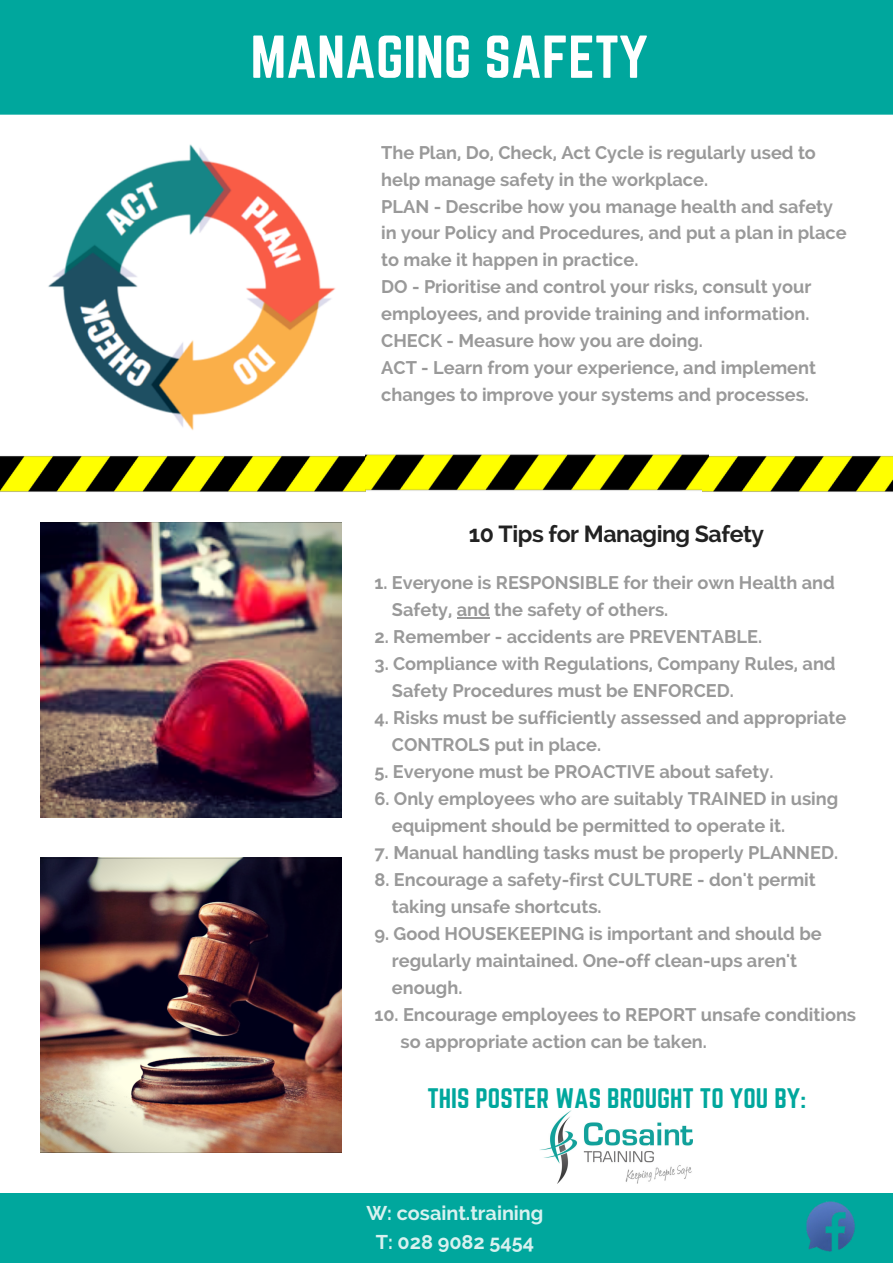
<style>
.page{position:relative;width:893px;height:1263px;background:#fff}
.page>*{position:absolute;margin:0;border:0;box-sizing:border-box;transform-origin:0 0}
.t1{font:52.95px "Norwester";color:#fff}
.t2{font:24.75px "Norwester";color:#00a79d}
.t3{font:700 23.1px "Raleway";letter-spacing:-.02em;color:#222}
.t4{font:700 19.8px/29.2px "Raleway";color:#fff;text-align:center}
.t5{font:700 18.15px/27px "Raleway";color:#555}
</style>
<div class="page">
<div style="left:0;top:0;width:892px;height:115px;background:#00a79d"></div>
<div style="left:0;top:1193px;width:892px;height:69px;background:#00a79d"></div>
<img style="left:40px;top:523px;width:302px;height:294px">
<img style="left:40px;top:858px;width:302px;height:294px">
<img style="left:806px;top:1201px;width:49px;height:51px">
<img style="left:540px;top:1111px;width:152px;height:73px">
<svg style="left:457px;top:617px;width:33px;height:1px"></svg>
<img style="left:48px;top:144px;width:288px;height:286px">
<img style="left:0;top:455px;width:365px;height:37px">
<img style="left:365px;top:454px;width:338px;height:38px">
<img style="left:703px;top:454px;width:189px;height:38px">
<h1 class="t1" style="left:251px;top:31px;width:399px">MANAGING SAFETY</h1>
<p class="t5" style="left:381px;top:139px;width:467px">The Plan, Do, Check, Act Cycle is regularly used to help manage safety in the workplace.<br>PLAN - Describe how you manage health and safety in your Policy and Procedures, and put a plan in place to make it happen in practice.<br>DO - Prioritise and control your risks, consult your employees, and provide training and information.<br>CHECK - Measure how you are doing.<br>ACT - Learn from your experience, and implement changes to improve your systems and processes.</p>
<p class="t3" style="left:469px;top:520px;width:297px">10 Tips for Managing Safety</p>
<p class="t5" style="left:392px;top:569px;width:444px;text-indent:-17px">1. Everyone is RESPONSIBLE for their own Health and<br>Safety, and the safety of others.</p>
<p class="t5" style="left:374px;top:623px;width:389px">2. Remember - accidents are PREVENTABLE.</p>
<p class="t5" style="left:392px;top:650px;width:445px;text-indent:-17px">3. Compliance with Regulations, Company Rules, and<br>Safety Procedures must be ENFORCED.</p>
<p class="t5" style="left:392px;top:704px;width:456px;text-indent:-17px">4. Risks must be sufficiently assessed and appropriate<br>CONTROLS put in place.</p>
<p class="t5" style="left:374px;top:758px;width:400px">5. Everyone must be PROACTIVE about safety.</p>
<p class="t5" style="left:392px;top:785px;width:448px;text-indent:-17px">6. Only employees who are suitably TRAINED in using equipment should be permitted to operate it.</p>
<p class="t5" style="left:374px;top:839px;width:465px">7. Manual handling tasks must be properly PLANNED.</p>
<p class="t5" style="left:392px;top:866px;width:425px;text-indent:-17px">8. Encourage a safety-first CULTURE - don't permit taking unsafe shortcuts.</p>
<p class="t5" style="left:392px;top:920px;width:431px;text-indent:-17px">9. Good HOUSEKEEPING is important and should be regularly maintained. One-off clean-ups aren't enough.</p>
<p class="t5" style="left:400px;top:1001px;width:457px;text-indent:-26px">10. Encourage employees to REPORT unsafe conditions so appropriate action can be taken.</p>
<h2 class="t2" style="left:427px;top:1087px;width:380px">THIS POSTER WAS BROUGHT TO YOU BY:</h2>
<p class="t4" style="left:366px;top:1198px;width:178px">W: cosaint.training<br>T: 028 9082 5454</p>
</div>
